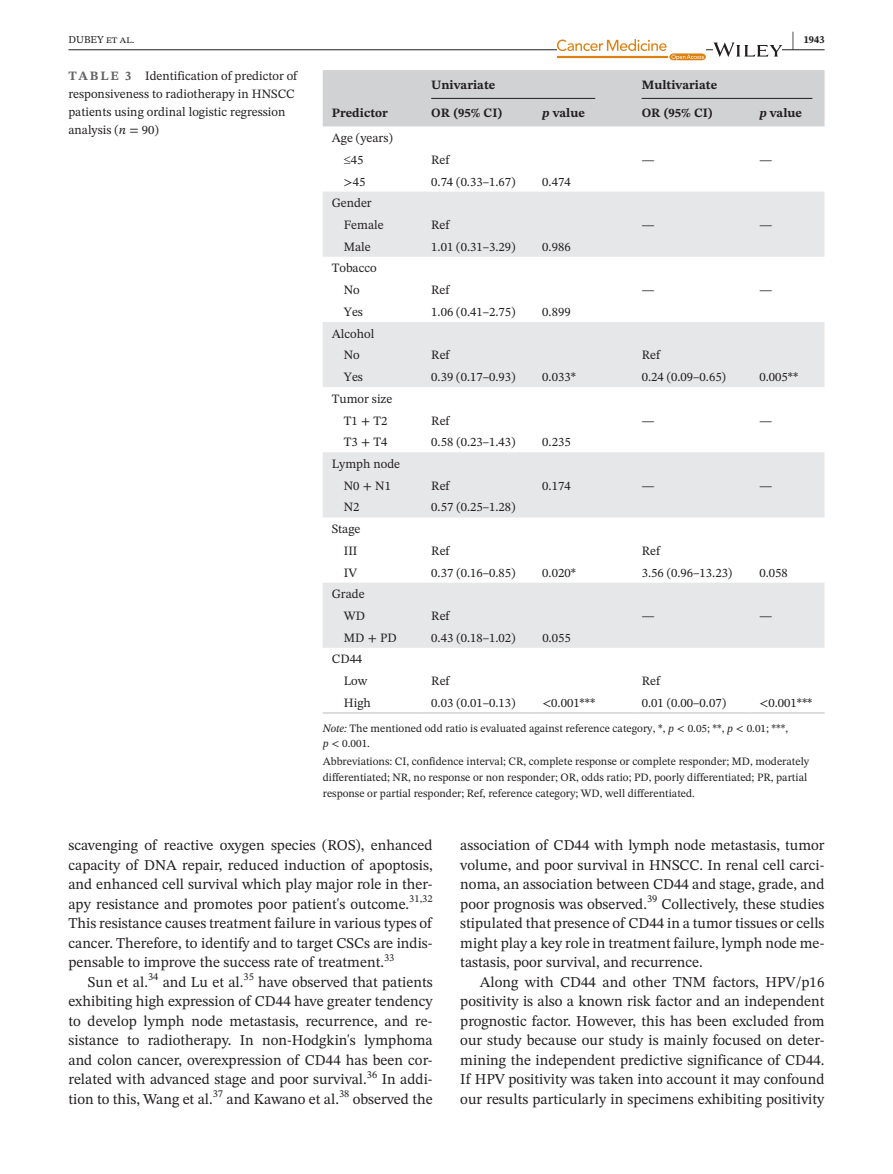
<style>
.page{position:relative;width:893px;height:1174px;background:#fff}
.page>*{position:absolute;margin:0;border:0;box-sizing:border-box;transform-origin:0 0}
.t1{font:700 21px "STIX Two Text";color:#231f20;scale:.42 1}
.t2{font:15px/19.5px "STIX Two Text";color:#231f20;text-align:justify}
.t3{font:12.75px/21.8px "STIX Two Text";color:#231f20}
.t4{font:700 12.75px "STIX Two Text";color:#231f20}
.t5{font:11.25px/15.8px "STIX Two Text";color:#231f20}
.t6{font:10.5px "STIX Two Text";color:#231f20}
.t7{font:700 10.5px "STIX Two Text";color:#231f20}
.s1{font-weight:700;color:#636366}
.s2{font-style:italic}
</style>
<div class="page">
<hr style="left:68px;top:49px;width:756px;height:1px;background:#231f20">
<svg style="left:557px;top:39px;width:149px;height:21px"></svg>
<svg style="left:713px;top:43px;width:69px;height:14px"></svg>
<div style="left:323px;top:70px;width:501px;height:56px;background:#d1d2d4"></div>
<svg style="left:323px;top:192px;width:501px;height:456px;fill:#e6e7e9"></svg>
<hr style="left:323px;top:712px;width:99px;height:1px;background:#d1d2d4">
<hr style="left:422px;top:712px;width:111px;height:1px;background:#d1d2d4">
<hr style="left:533px;top:712px;width:100px;height:1px;background:#d1d2d4">
<hr style="left:633px;top:712px;width:117px;height:1px;background:#d1d2d4">
<hr style="left:750px;top:712px;width:74px;height:1px;background:#d1d2d4">
<hr style="left:431px;top:98px;width:164px;height:1px;background:#231f20">
<hr style="left:642px;top:98px;width:170px;height:1px;background:#231f20">
<h1 class="t1" style="left:792px;top:24px;width:8px">|</h1>
<p class="t6" style="left:68px;top:32px;width:67px">DUBEY et al.</p>
<p class="t7" style="left:804px;top:32px;width:22px">1943</p>
<p class="t3" style="left:68px;top:66px;width:230px;line-height:18px"><span class="s1">TABLE 3</span> Identification of predictor of responsiveness to radiotherapy in HNSCC patients using ordinal logistic regression analysis (<span class="s2">n</span> = 90)</p>
<p class="t4" style="left:332px;top:104px;width:58px">Predictor</p>
<p class="t3" style="left:344px;top:127px;width:51px;text-indent:-12px">Age (years) ≤45</p>
<p class="t4" style="left:431px;top:76px;width:66px">Univariate</p>
<p class="t4" style="left:642px;top:76px;width:77px">Multivariate</p>
<p class="t4" style="left:431px;top:104px;width:73px">OR (95% CI)</p>
<p class="t4" style="left:542px;top:104px;width:44px"><span class="s2">p</span> value</p>
<p class="t4" style="left:642px;top:104px;width:73px">OR (95% CI)</p>
<p class="t4" style="left:759px;top:104px;width:44px"><span class="s2">p</span> value</p>
<p class="t3" style="left:431px;top:149px;width:20px">Ref</p>
<p class="t3" style="left:642px;top:149px;width:14px">—</p>
<p class="t3" style="left:759px;top:149px;width:14px">—</p>
<p class="t3" style="left:344px;top:170px;width:23px">&gt;45</p>
<p class="t3" style="left:431px;top:170px;width:86px">0.74 (0.33–1.67)</p>
<p class="t3" style="left:542px;top:170px;width:30px">0.474</p>
<p class="t3" style="left:344px;top:192px;width:41px;text-indent:-12px">Gender<br>Female</p>
<p class="t3" style="left:431px;top:214px;width:20px">Ref</p>
<p class="t3" style="left:642px;top:214px;width:14px">—</p>
<p class="t3" style="left:759px;top:214px;width:14px">—</p>
<p class="t3" style="left:344px;top:235px;width:29px">Male</p>
<p class="t3" style="left:431px;top:235px;width:86px">1.01 (0.31–3.29)</p>
<p class="t3" style="left:542px;top:235px;width:30px">0.986</p>
<p class="t3" style="left:332px;top:257px;width:46px;text-align:center">Tobacco<br>No</p>
<p class="t3" style="left:431px;top:279px;width:20px">Ref</p>
<p class="t3" style="left:642px;top:279px;width:14px">—</p>
<p class="t3" style="left:759px;top:279px;width:14px">—</p>
<p class="t3" style="left:344px;top:301px;width:21px">Yes</p>
<p class="t3" style="left:431px;top:301px;width:86px">1.06 (0.41–2.75)</p>
<p class="t3" style="left:542px;top:301px;width:30px">0.899</p>
<p class="t3" style="left:332px;top:322px;width:44px;text-align:center">Alcohol<br>No</p>
<p class="t3" style="left:431px;top:344px;width:20px">Ref</p>
<p class="t3" style="left:642px;top:344px;width:20px">Ref</p>
<p class="t3" style="left:344px;top:366px;width:21px">Yes</p>
<p class="t3" style="left:431px;top:366px;width:86px">0.39 (0.17–0.93)</p>
<p class="t3" style="left:542px;top:366px;width:35px">0.033*</p>
<p class="t3" style="left:642px;top:366px;width:86px">0.24 (0.09–0.65)</p>
<p class="t3" style="left:759px;top:366px;width:40px">0.005**</p>
<p class="t3" style="left:332px;top:387px;width:62px;text-align:center">Tumor size<br>T1 + T2</p>
<p class="t3" style="left:431px;top:409px;width:20px">Ref</p>
<p class="t3" style="left:642px;top:409px;width:14px">—</p>
<p class="t3" style="left:759px;top:409px;width:14px">—</p>
<p class="t3" style="left:344px;top:431px;width:45px">T3 + T4</p>
<p class="t3" style="left:431px;top:431px;width:86px">0.58 (0.23–1.43)</p>
<p class="t3" style="left:542px;top:431px;width:30px">0.235</p>
<p class="t3" style="left:332px;top:453px;width:70px;text-align:center">Lymph node<br>N0 + N1</p>
<p class="t3" style="left:431px;top:474px;width:20px">Ref</p>
<p class="t3" style="left:542px;top:474px;width:30px">0.174</p>
<p class="t3" style="left:642px;top:474px;width:14px">—</p>
<p class="t3" style="left:759px;top:474px;width:14px">—</p>
<p class="t3" style="left:344px;top:496px;width:17px">N2</p>
<p class="t3" style="left:431px;top:496px;width:86px">0.57 (0.25–1.28)</p>
<p class="t3" style="left:332px;top:518px;width:30px;text-align:right">Stage<br>III</p>
<p class="t3" style="left:431px;top:539px;width:20px">Ref</p>
<p class="t3" style="left:642px;top:539px;width:20px">Ref</p>
<p class="t3" style="left:344px;top:561px;width:15px">IV</p>
<p class="t3" style="left:431px;top:561px;width:86px">0.37 (0.16–0.85)</p>
<p class="t3" style="left:542px;top:561px;width:35px">0.020*</p>
<p class="t3" style="left:642px;top:561px;width:92px">3.56 (0.96–13.23)</p>
<p class="t3" style="left:759px;top:561px;width:30px">0.058</p>
<p class="t3" style="left:332px;top:583px;width:35px;text-align:right">Grade<br>WD</p>
<p class="t3" style="left:431px;top:605px;width:20px">Ref</p>
<p class="t3" style="left:642px;top:605px;width:14px">—</p>
<p class="t3" style="left:759px;top:605px;width:14px">—</p>
<p class="t3" style="left:344px;top:626px;width:54px">MD + PD</p>
<p class="t3" style="left:431px;top:626px;width:86px">0.43 (0.18–1.02)</p>
<p class="t3" style="left:542px;top:626px;width:30px">0.055</p>
<p class="t3" style="left:344px;top:648px;width:25px;text-indent:-12px">CD44<br>Low</p>
<p class="t3" style="left:431px;top:670px;width:20px">Ref</p>
<p class="t3" style="left:642px;top:670px;width:20px">Ref</p>
<p class="t3" style="left:344px;top:691px;width:29px">High</p>
<p class="t3" style="left:431px;top:691px;width:86px">0.03 (0.01–0.13)</p>
<p class="t3" style="left:542px;top:691px;width:54px">&lt;0.001***</p>
<p class="t3" style="left:642px;top:691px;width:86px">0.01 (0.00–0.07)</p>
<p class="t3" style="left:759px;top:691px;width:54px">&lt;0.001***</p>
<p class="t5" style="left:323px;top:720px;width:467px"><span class="s2">Note:</span> The mentioned odd ratio is evaluated against reference category, *, <span class="s2">p</span> &lt; 0.05; **, <span class="s2">p</span> &lt; 0.01; ***, <span class="s2">p</span> &lt; 0.001.</p>
<p class="t5" style="left:323px;top:754px;width:488px">Abbreviations: CI, confidence interval; CR, complete response or complete responder; MD, moderately differentiated; NR, no response or non responder; OR, odds ratio; PD, poorly differentiated; PR, partial response or partial responder; Ref, reference category; WD, well differentiated.</p>
<p class="t2" style="left:68px;top:835px;width:366px">scavenging of reactive oxygen species (ROS), enhanced capacity of DNA repair, reduced induction of apoptosis, and enhanced cell survival which play major role in ther&shy;apy resistance and promotes poor patient's outcome.</p>
<p class="t6" style="left:409px;top:891px;width:25px">31,32</p>
<p class="t2" style="left:68px;top:913px;width:366px">This resistance causes treatment failure in various types of cancer. Therefore, to identify and to target CSCs are indis&shy;pensable to improve the success rate of treatment.</p>
<p class="t6" style="left:384px;top:949px;width:12px">33</p>
<p class="t2" style="left:88px;top:972px;width:62px">Sun et al.</p>
<p class="t6" style="left:148px;top:969px;width:12px">34</p>
<p class="t2" style="left:163px;top:972px;width:82px">and Lu et al.</p>
<p class="t6" style="left:244px;top:969px;width:12px">35</p>
<p class="t2" style="left:68px;top:972px;width:366px;text-indent:190px">have observed that patients exhibiting high expression of CD44 have greater tendency to develop lymph node metastasis, recurrence, and re&shy;sistance to radiotherapy. In non-Hodgkin's lymphoma and colon cancer, overexpression of CD44 has been cor&shy;related with advanced stage and poor survival.</p>
<p class="t6" style="left:367px;top:1066px;width:12px">36</p>
<p class="t2" style="left:382px;top:1069px;width:52px">In addi-</p>
<p class="t2" style="left:68px;top:1089px;width:146px">tion to this, Wang et al.</p>
<p class="t6" style="left:213px;top:1086px;width:12px">37</p>
<p class="t2" style="left:226px;top:1089px;width:114px">and Kawano et al.</p>
<p class="t6" style="left:339px;top:1086px;width:12px">38</p>
<p class="t2" style="left:353px;top:1089px;width:81px">observed the</p>
<p class="t2" style="left:460px;top:835px;width:366px">association of CD44 with lymph node metastasis, tumor volume, and poor survival in HNSCC. In renal cell carci&shy;noma, an association between CD44 and stage, grade, and poor prognosis was observed.</p>
<p class="t6" style="left:647px;top:891px;width:12px">39</p>
<p class="t2" style="left:460px;top:894px;width:366px;text-indent:201px">Collectively, these studies stipulated that presence of CD44 in a tumor tissues or cells might play a key role in treatment failure, lymph node me&shy;tastasis, poor survival, and recurrence.</p>
<p class="t2" style="left:460px;top:972px;width:366px;text-indent:20px">Along with CD44 and other TNM factors, HPV/p16 positivity is also a known risk factor and an independent prognostic factor. However, this has been excluded from our study because our study is mainly focused on deter&shy;mining the independent predictive significance of CD44.<br>If HPV positivity was taken into account it may confound our results particularly in specimens exhibiting positivity</p>
</div>
